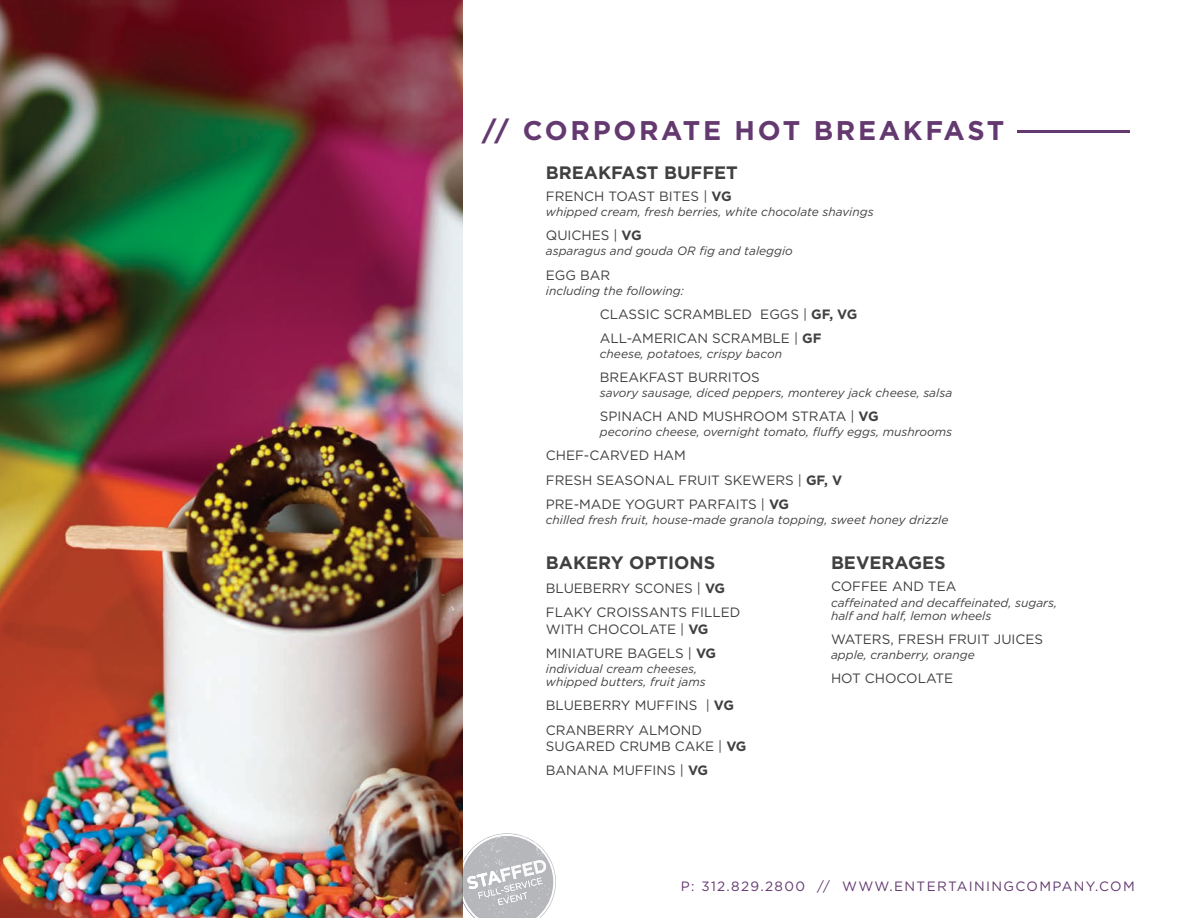
<style>
.page{position:relative;width:1188px;height:918px;background:#fff}
.page>*{position:absolute;margin:0;border:0;box-sizing:border-box;transform-origin:0 0}
.t1{font:700 27px "Gotham HTF";letter-spacing:.1em;color:#643970}
.t2{font:700 18px "Gotham HTF";color:#404041}
.t3{font:13.5px/24.2px "Gotham HTF";color:#404041}
.t4{font:13.5px "Gotham HTF";letter-spacing:.1em;color:#643970}
.t5{font:italic 12px/13.5px "Gotham HTF";color:#404041}
.s1{font-weight:700}
</style>
<div class="page">
<svg style="left:463px;top:833px;width:93px;height:85px"></svg>
<hr style="left:1017px;top:130px;width:112px;height:3px;background:#643970">
<img style="left:0;top:0;width:463px;height:918px">
<img style="left:483px;top:835px;width:51px;height:9px">
<h1 class="t1" style="left:482px;top:115px;width:524px">// CORPORATE HOT BREAKFAST</h1>
<h2 class="t2" style="left:546px;top:162px;width:194px">BREAKFAST BUFFET</h2>
<p class="t3" style="left:546px;top:184px;width:187px">FRENCH TOAST BITES | <span class="s1">VG</span></p>
<p class="t5" style="left:546px;top:205px;width:329px">whipped cream, fresh berries, white chocolate shavings</p>
<p class="t3" style="left:546px;top:223px;width:97px">QUICHES | <span class="s1">VG</span></p>
<p class="t5" style="left:546px;top:245px;width:249px">asparagus and gouda OR fig and taleggio</p>
<p class="t3" style="left:546px;top:263px;width:66px">EGG BAR</p>
<p class="t5" style="left:546px;top:284px;width:140px">including the following:</p>
<p class="t3" style="left:600px;top:302px;width:259px">CLASSIC SCRAMBLED EGGS | <span class="s1">GF, VG<br></span>ALL-AMERICAN SCRAMBLE | <span class="s1">GF</span></p>
<p class="t5" style="left:600px;top:347px;width:184px">cheese, potatoes, crispy bacon</p>
<p class="t3" style="left:600px;top:365px;width:161px">BREAKFAST BURRITOS</p>
<p class="t5" style="left:600px;top:386px;width:354px">savory sausage, diced peppers, monterey jack cheese, salsa</p>
<p class="t3" style="left:600px;top:404px;width:280px">SPINACH AND MUSHROOM STRATA | <span class="s1">VG</span></p>
<p class="t5" style="left:600px;top:425px;width:354px">pecorino cheese, overnight tomato, fluffy eggs, mushrooms</p>
<p class="t3" style="left:546px;top:443px;width:298px">CHEF-CARVED HAM<br>FRESH SEASONAL FRUIT SKEWERS | <span class="s1">GF, V<br></span>PRE-MADE YOGURT PARFAITS | <span class="s1">VG</span></p>
<p class="t5" style="left:546px;top:513px;width:404px">chilled fresh fruit, house-made granola topping, sweet honey drizzle</p>
<h2 class="t2" style="left:831px;top:552px;width:116px">BEVERAGES</h2>
<p class="t3" style="left:831px;top:574px;width:127px">COFFEE AND TEA</p>
<p class="t5" style="left:831px;top:596px;width:228px">caffeinated and decaffeinated, sugars, half and half, lemon wheels</p>
<p class="t3" style="left:831px;top:627px;width:214px">WATERS, FRESH FRUIT JUICES</p>
<p class="t5" style="left:831px;top:648px;width:145px">apple, cranberry, orange</p>
<p class="t3" style="left:831px;top:666px;width:124px">HOT CHOCOLATE</p>
<h2 class="t2" style="left:546px;top:552px;width:171px">BAKERY OPTIONS</h2>
<p class="t3" style="left:546px;top:576px;width:196px">BLUEBERRY SCONES | <span class="s1">VG<br></span>FLAKY CROISSANTS FILLED</p>
<p class="t3" style="left:546px;top:617px;width:172px">WITH CHOCOLATE | <span class="s1">VG<br></span>MINIATURE BAGELS | <span class="s1">VG</span></p>
<p class="t5" style="left:546px;top:662px;width:162px">individual cream cheeses, whipped butters, fruit jams</p>
<p class="t3" style="left:546px;top:693px;width:190px">BLUEBERRY MUFFINS | <span class="s1">VG<br></span>CRANBERRY ALMOND</p>
<p class="t3" style="left:546px;top:734px;width:202px">SUGARED CRUMB CAKE | <span class="s1">VG<br></span>BANANA MUFFINS | <span class="s1">VG</span></p>
<p class="t4" style="left:681px;top:878px;width:456px">P: 312.829.2800 // WWW.ENTERTAININGCOMPANY.COM</p>
</div>
